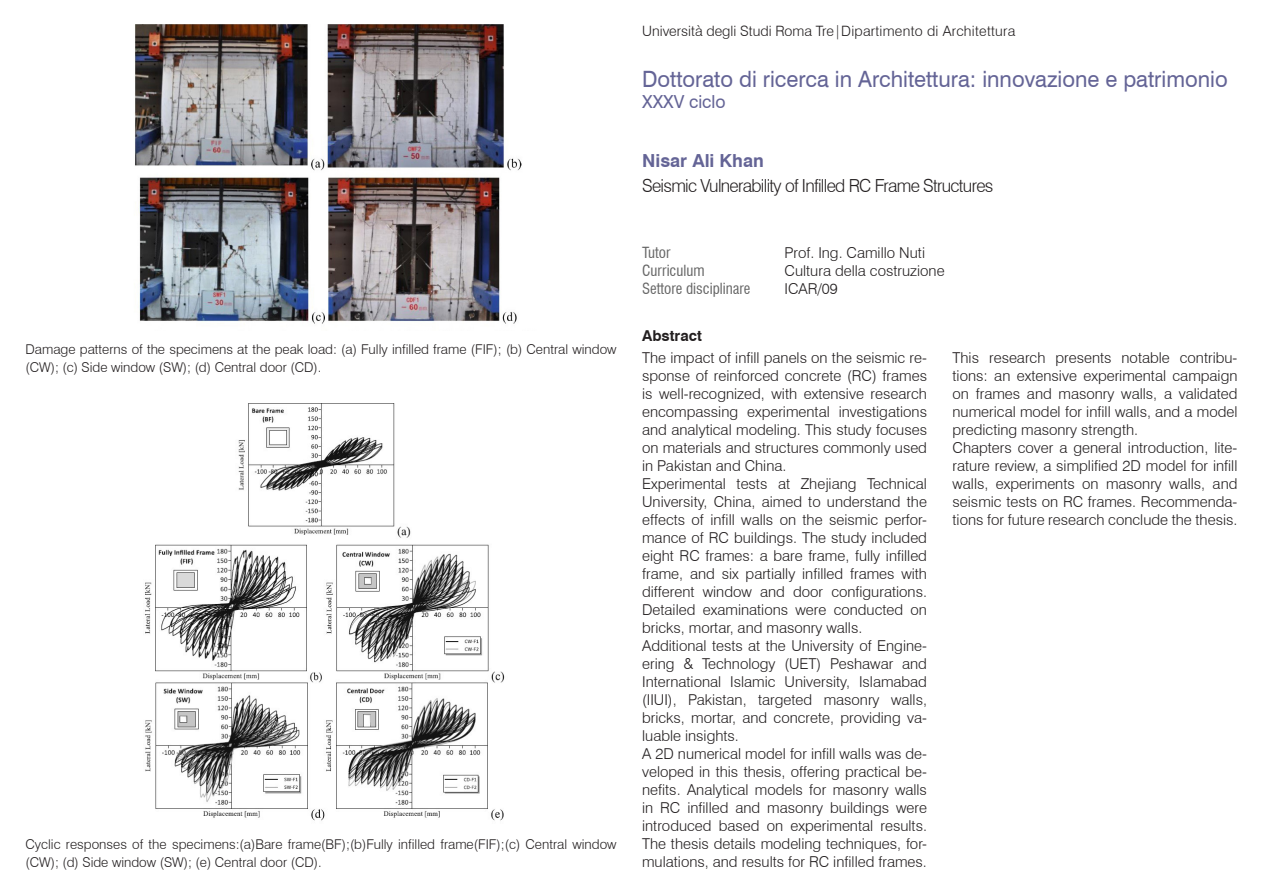
<style>
.page{position:relative;width:1263px;height:893px;background:#fff}
.page>*{position:absolute;margin:0;border:0;box-sizing:border-box;transform-origin:0 0}
.t1{font:22.5px "Swiss 721 BT";color:#646496}
._1_titolo{font:300 18px "Swiss 721 BT";letter-spacing:-.04em;color:#231f20}
.t2{font:700 18px "Swiss 721 BT";color:#646496}
.t3{font:18px "Swiss 721 BT";color:#646496}
.Default{font:300 15px/18px "Swiss 721 BT";color:#231f20;text-align:justify}
.t4{font:condensed 15px/18px "Swiss 721 BT";color:#666}
.t5{font:700 15px "Swiss 721 BT";color:#231f20}
.t6{font:300 14.25px "Swiss 721 BT";letter-spacing:.015em;color:#231f20}
.t7{font:300 13.5px/18px "Swiss 721 BT";color:#231f20}
</style>
<div class="page">
<img style="left:134px;top:25px;width:388px;height:299px">
<img style="left:144px;top:403px;width:361px;height:418px">
<p class="t7" style="left:26px;top:340px;width:593px">Damage patterns of the specimens at the peak load: (a) Fully infilled frame (FIF); (b) Central window (CW); (c) Side window (SW); (d) Central door (CD).</p>
<p class="t7" style="left:26px;top:835px;width:593px">Cyclic responses of the specimens:(a)Bare frame(BF);(b)Fully infilled frame(FIF);(c) Central window (CW); (d) Side window (SW); (e) Central door (CD).</p>
<p class="t6" style="left:642px;top:23px;width:375px">Università degli Studi Roma Tre|Dipartimento di Architettura</p>
<h1 class="t1" style="left:642px;top:66px;width:587px">Dottorato di ricerca in Architettura: innovazione e patrimonio</h1>
<p class="t3" style="left:642px;top:91px;width:85px">XXXV ciclo</p>
<p class="t2" style="left:642px;top:149px;width:123px">Nisar Ali Khan</p>
<p class="_1_titolo" style="left:642px;top:175px;width:353px">Seismic Vulnerability of Infilled RC Frame Structures</p>
<p class="t4" style="left:642px;top:244px;width:110px">Tutor<br>Curriculum<br>Settore disciplinare</p>
<p class="Default" style="left:784px;top:244px;width:142px">Prof. Ing. Camillo Nuti</p>
<p class="Default" style="left:784px;top:262px;width:162px">Cultura della costruzione</p>
<p class="Default" style="left:784px;top:280px;width:55px">ICAR/09</p>
<p class="t5" style="left:642px;top:326px;width:61px">Abstract</p>
<p class="Default" style="left:642px;top:349px;width:286px">The impact of infill panels on the seismic re&shy;sponse of reinforced concrete (RC) frames is well-recognized, with extensive research encompassing experimental investigations and analytical modeling. This study focuses on materials and structures commonly used in Pakistan and China.</p>
<p class="Default" style="left:642px;top:475px;width:286px">Experimental tests at Zhejiang Technical University, China, aimed to understand the effects of infill walls on the seismic perfor&shy;mance of RC buildings. The study included eight RC frames: a bare frame, fully infilled frame, and six partially infilled frames with different window and door configurations.<br>Detailed examinations were conducted on bricks, mortar, and masonry walls.</p>
<p class="Default" style="left:642px;top:637px;width:286px">Additional tests at the University of Engine&shy;ering &amp; Technology (UET) Peshawar and International Islamic University, Islamabad (IIUI), Pakistan, targeted masonry walls, bricks, mortar, and concrete, providing va&shy;luable insights.</p>
<p class="Default" style="left:642px;top:745px;width:286px">A 2D numerical model for infill walls was de&shy;veloped in this thesis, offering practical be&shy;nefits. Analytical models for masonry walls in RC infilled and masonry buildings were introduced based on experimental results.<br>The thesis details modeling techniques, for&shy;mulations, and results for RC infilled frames.</p>
<p class="Default" style="left:952px;top:349px;width:286px">This research presents notable contribu&shy;tions: an extensive experimental campaign on frames and masonry walls, a validated numerical model for infill walls, and a model predicting masonry strength.</p>
<p class="Default" style="left:952px;top:439px;width:286px">Chapters cover a general introduction, lite&shy;rature review, a simplified 2D model for infill walls, experiments on masonry walls, and seismic tests on RC frames. Recommenda&shy;tions for future research conclude the thesis.</p>
</div>
